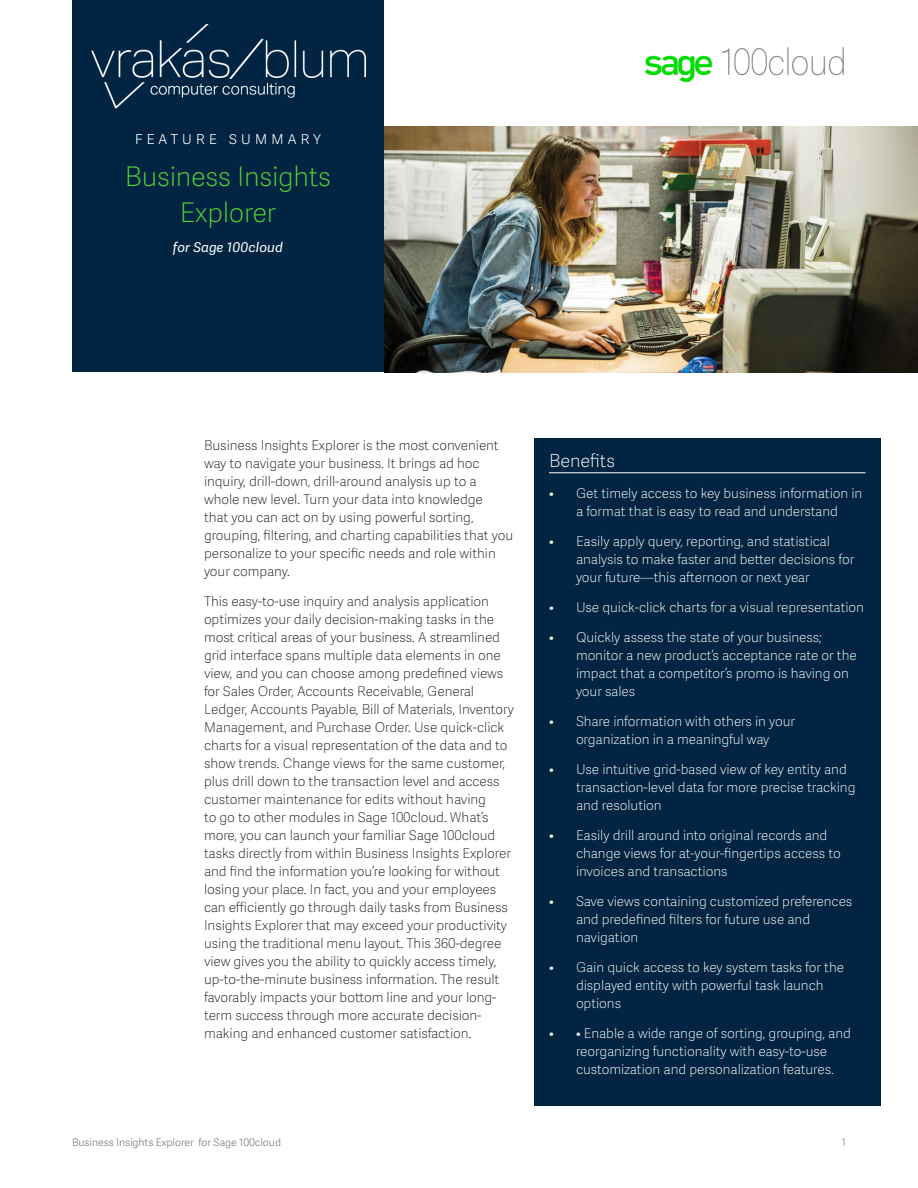
<style>
.page{position:relative;width:918px;height:1188px;background:#fff}
.page>*{position:absolute;margin:0;border:0;box-sizing:border-box;transform-origin:0 0}
.Boxed_Header__Short{font:27px/36px "Adelle Sans SAGE Th";letter-spacing:-.01em;color:#54d335;text-align:center}
.Boxed_Title___Short{font:18px "Adelle Sans SAGE Th";letter-spacing:.2em;color:#fff}
.Intro_SubHead_2{font:18px "Adelle Sans SAGE Th";color:#fff}
.Body_Copy{font:13.5px/18px "Adelle Sans SAGE Th";letter-spacing:-.005em;color:#231f20}
.t1{font:13.5px/18px "Adelle Sans SAGE Th";letter-spacing:-.005em;color:#fff}
.Boxed_Descriptor___S{font:italic 13.5px "Adelle Sans SAGE";letter-spacing:.01em;color:#fff}
.t2{font:10.5px "Adelle Sans SAGE Lt";letter-spacing:-.005em;color:#787d83}
</style>
<div class="page">
<img style="left:645px;top:47px;width:199px;height:36px">
<div style="left:72px;top:0;width:312px;height:372px;background:#002442"></div>
<div style="left:534px;top:438px;width:346px;height:668px;background:#002442"></div>
<hr style="left:549px;top:473px;width:317px;height:1px;background:#fff">
<img style="left:384px;top:126px;width:534px;height:246px">
<img style="left:91px;top:24px;width:275px;height:85px">
<p class="Boxed_Title___Short" style="left:135px;top:125px;width:188px">Feature Summary</p>
<p class="Boxed_Header__Short" style="left:125px;top:158px;width:208px">Business Insights<br>Explorer</p>
<p class="Boxed_Descriptor___S" style="left:173px;top:238px;width:112px">for Sage 100cloud</p>
<p class="Body_Copy" style="left:204px;top:436px;width:311px">Business Insights Explorer is the most convenient way to navigate your business. It brings ad hoc inquiry, drill-down, drill-around analysis up to a whole new level. Turn your data into knowledge<br>that you can act on by using powerful sorting, grouping, filtering, and charting capabilities that you personalize to your specific needs and role within your company.</p>
<p class="Body_Copy" style="left:204px;top:592px;width:311px">This easy-to-use inquiry and analysis application optimizes your daily decision-making tasks in the most critical areas of your business. A streamlined grid interface spans multiple data elements in one view, and you can choose among predefined views for Sales Order, Accounts Receivable, General Ledger, Accounts Payable, Bill of Materials, Inventory Management, and Purchase Order. Use quick-click charts for a visual representation of the data and to show trends. Change views for the same customer, plus drill down to the transaction level and access customer maintenance for edits without having<br>to go to other modules in Sage 100cloud. What’s more, you can launch your familiar Sage 100cloud tasks directly from within Business Insights Explorer and find the information you’re looking for without losing your place. In fact, you and your employees can efficiently go through daily tasks from Business Insights Explorer that may exceed your productivity using the traditional menu layout. This 360-degree view gives you the ability to quickly access timely, up-to-the-minute business information. The result favorably impacts your bottom line and your long&shy;term success through more accurate decision&shy;making and enhanced customer satisfaction.</p>
<p class="Intro_SubHead_2" style="left:549px;top:447px;width:68px">Benefits</p>
<p class="t1" style="left:549px;top:484px;width:315px;text-align:center">• Get timely access to key business information in a format that is easy to read and understand</p>
<p class="t1" style="left:576px;top:532px;width:280px;text-indent:-27px">• Easily apply query, reporting, and statistical analysis to make faster and better decisions for your future—this afternoon or next year</p>
<p class="t1" style="left:549px;top:598px;width:317px">• Use quick-click charts for a visual representation</p>
<p class="t1" style="left:576px;top:628px;width:282px;text-indent:-27px">• Quickly assess the state of your business; monitor a new product’s acceptance rate or the impact that a competitor’s promo is having on your sales</p>
<p class="t1" style="left:549px;top:712px;width:248px;text-align:center">• Share information with others in your organization in a meaningful way</p>
<p class="t1" style="left:576px;top:760px;width:281px;text-indent:-27px">• Use intuitive grid-based view of key entity and transaction-level data for more precise tracking and resolution</p>
<p class="t1" style="left:576px;top:826px;width:266px;text-indent:-27px">• Easily drill around into original records and change views for at-your-fingertips access to invoices and transactions</p>
<p class="t1" style="left:576px;top:892px;width:278px;text-indent:-27px">• Save views containing customized preferences and predefined filters for future use and navigation</p>
<p class="t1" style="left:576px;top:958px;width:270px;text-indent:-27px">• Gain quick access to key system tasks for the displayed entity with powerful task launch options</p>
<p class="t1" style="left:576px;top:1024px;width:276px;text-indent:-27px">• • Enable a wide range of sorting, grouping, and reorganizing functionality with easy-to-use customization and personalization features.</p>
<p class="t2" style="left:72px;top:1135px;width:211px">Business Insights Explorer for Sage 100cloud</p>
<p class="t2" style="left:842px;top:1135px;width:6px">1</p>
</div>
